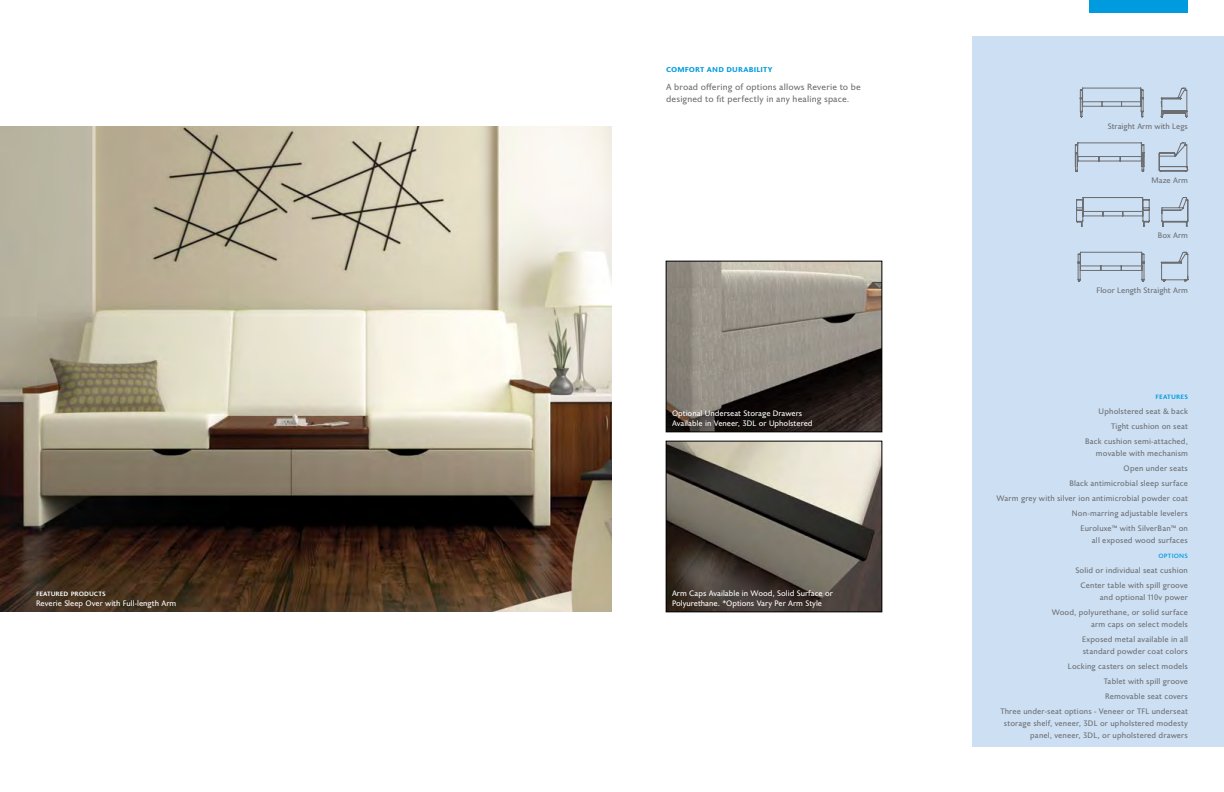
<style>
.page{position:relative;width:1224px;height:792px;background:#fff}
.page>*{position:absolute;margin:0;border:0;box-sizing:border-box;transform-origin:0 0}
.t1{font:9px/12px "Joanna Sans Pro";letter-spacing:.015em;color:#6d6e71}
.t2{font:700 9px "Joanna Sans Pro";letter-spacing:.015em;color:#009bde}
.t3{font:8px/15px "Joanna Sans Pro";letter-spacing:.02em;color:#6d6e71;text-align:right}
.t4{font:8px/9.6px "Joanna Sans Pro";color:#fff}
.t5{font:8px "Joanna Sans Pro";color:#6d6e71}
.t6{font:500 8px "Joanna Sans Pro";color:#fff}
.t7{font:500 8px "Joanna Sans Pro";letter-spacing:.02em;color:#009bde}
.t8{font:8px "Joanna Sans Pro";letter-spacing:.02em;color:#009bde}
</style>
<div class="page">
<div style="left:972px;top:36px;width:252px;height:711px;background:#ccdff3"></div>
<img style="left:0;top:126px;width:612px;height:486px">
<img style="left:668px;top:443px;width:212px;height:167px">
<div style="left:666px;top:441px;width:216px;height:171px;border:1px solid #000"></div>
<img style="left:668px;top:263px;width:212px;height:167px">
<div style="left:666px;top:261px;width:216px;height:171px;border:1px solid #000"></div>
<svg style="left:1075px;top:142px;width:113px;height:30px"></svg>
<svg style="left:1076px;top:197px;width:112px;height:30px"></svg>
<svg style="left:1078px;top:252px;width:110px;height:29px"></svg>
<svg style="left:1080px;top:88px;width:64px;height:30px"></svg>
<svg style="left:1161px;top:87px;width:27px;height:30px"></svg>
<div style="left:1089px;top:0;width:99px;height:12px;background:#009bde"></div>
<p class="t6" style="left:36px;top:589px;width:71px">featured products</p>
<p class="t4" style="left:36px;top:599px;width:142px">Reverie Sleep Over with Full-length Arm</p>
<p class="t2" style="left:666px;top:64px;width:108px">COMFORT AND DURABILITY</p>
<p class="t1" style="left:666px;top:81px;width:196px">A broad offering of options allows Reverie to be designed to fit perfectly in any healing space.</p>
<p class="t4" style="left:672px;top:409px;width:142px">Optional Underseat Storage Drawers<br>Available in Veneer, 3DL or Upholstered</p>
<p class="t4" style="left:672px;top:589px;width:163px">Arm Caps Available in Wood, Solid Surface or<br>Polyurethane. *Options Vary Per Arm Style</p>
<p class="t5" style="left:1108px;top:121px;width:82px">Straight Arm with Legs</p>
<p class="t3" style="left:1152px;top:173px;width:38px">Maze Arm</p>
<p class="t3" style="left:1158px;top:228px;width:32px">Box Arm</p>
<p class="t5" style="left:1097px;top:285px;width:93px">Floor Length Straight Arm</p>
<p class="t7" style="left:1155px;top:392px;width:34px">Features</p>
<p class="t3" style="left:1085px;top:404px;width:104px">Upholstered seat &amp; back<br>Tight cushion on seat<br>Back cushion semi-attached,</p>
<p class="t3" style="left:996px;top:446px;width:193px">movable with mechanism<br>Open under seats<br>Black antimicrobial sleep surface<br>Warm grey with silver ion antimicrobial powder coat<br>Non-marring adjustable levelers<br>Euroluxe™ with SilverBan™ on</p>
<p class="t3" style="left:1092px;top:533px;width:98px">all exposed wood surfaces</p>
<p class="t8" style="left:1158px;top:551px;width:31px">Options</p>
<p class="t3" style="left:1075px;top:563px;width:114px">Solid or individual seat cushion<br>Center table with spill groove</p>
<p class="t3" style="left:1052px;top:590px;width:138px">and optional 110v power<br>Wood, polyurethane, or solid surface</p>
<p class="t3" style="left:1082px;top:617px;width:107px">arm caps on select models<br>Exposed metal available in all</p>
<p class="t3" style="left:1000px;top:644px;width:189px">standard powder coat colors<br>Locking casters on select models<br>Tablet with spill groove<br>Removable seat covers<br>Three under-seat options - Veneer or TFL underseat</p>
<p class="t3" style="left:1004px;top:717px;width:186px;line-height:12px">storage shelf, veneer, 3DL or upholstered modesty panel, veneer, 3DL, or upholstered drawers</p>
</div>
